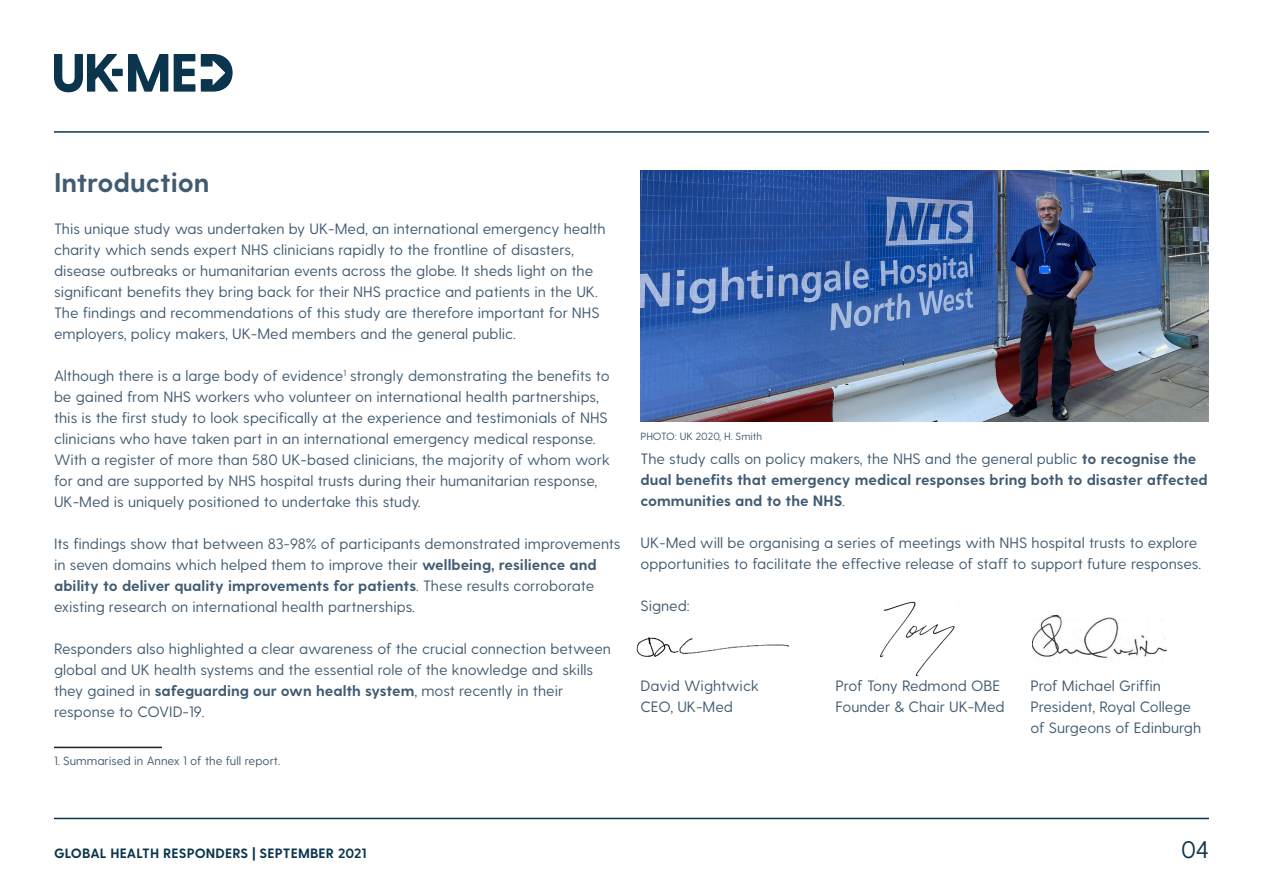
<style>
.page{position:relative;width:1263px;height:893px;background:#fff}
.page>*{position:absolute;margin:0;border:0;box-sizing:border-box;transform-origin:0 0}
.Heading{font:700 27px "Greycliff CF";color:#415b72}
.t1{font:24px "Greycliff CF";color:#0a354d}
.Body_COPY{font:15px/21px "Greycliff CF";color:#415b72}
.Body_COPY-2{font:700 15px/21px "Greycliff CF";color:#415b72}
.t2{font:700 13.5px "Greycliff CF";letter-spacing:.01em;color:#0a354d}
.Footnote{font:12px "Greycliff CF";color:#415b72}
.Photo_credit{font:10.5px "Greycliff CF";color:#415b72}
.s1{font-weight:700}
.s2{font-weight:400}
</style>
<div class="page">
<svg style="left:174px;top:54px;width:21px;height:38px"></svg>
<svg style="left:128px;top:54px;width:40px;height:38px"></svg>
<svg style="left:54px;top:54px;width:64px;height:38px"></svg>
<svg style="left:201px;top:54px;width:32px;height:38px"></svg>
<div style="left:112px;top:69px;width:11px;height:7px;background:#0a354d"></div>
<hr style="left:54px;top:131px;width:1155px;height:2px;background:#0a354d">
<hr style="left:54px;top:818px;width:1155px;height:1px;background:#0a354d">
<hr style="left:54px;top:747px;width:108px;height:1px;background:#231f20">
<img style="left:640px;top:170px;width:569px;height:252px">
<img style="left:636px;top:637px;width:154px;height:20px">
<img style="left:876px;top:601px;width:79px;height:79px">
<img style="left:1032px;top:616px;width:135px;height:43px">
<p class="Heading" style="left:54px;top:166px;width:157px">Introduction</p>
<p class="Body_COPY" style="left:54px;top:218px;width:553px">This unique study was undertaken by UK-Med, an international emergency health charity which sends expert NHS clinicians rapidly to the frontline of disasters, disease outbreaks or humanitarian events across the globe. It sheds light on the significant benefits they bring back for their NHS practice and patients in the UK.<br>The findings and recommendations of this study are therefore important for NHS employers, policy makers, UK-Med members and the general public.</p>
<p class="Body_COPY" style="left:54px;top:365px;width:557px">Although there is a large body of evidence<sup>1</sup> strongly demonstrating the benefits to be gained from NHS workers who volunteer on international health partnerships, this is the first study to look specifically at the experience and testimonials of NHS clinicians who have taken part in an international emergency medical response.<br>With a register of more than 580 UK-based clinicians, the majority of whom work for and are supported by NHS hospital trusts during their humanitarian response, UK-Med is uniquely positioned to undertake this study.</p>
<p class="Body_COPY" style="left:54px;top:533px;width:568px">Its findings show that between 83-98% of participants demonstrated improvements in seven domains which helped them to improve their <span class="s1">wellbeing, resilience and ability to deliver quality improvements for patients</span>. These results corroborate existing research on international health partnerships.</p>
<p class="Body_COPY" style="left:54px;top:638px;width:558px">Responders also highlighted a clear awareness of the crucial connection between global and UK health systems and the essential role of the knowledge and skills they gained in <span class="s1">safeguarding our own health system</span>, most recently in their response to COVID-19.</p>
<p class="Footnote" style="left:54px;top:754px;width:228px">1. Summarised in Annex 1 of the full report.</p>
<p class="Photo_credit" style="left:640px;top:430px;width:123px">PHOTO: UK 2020, H. Smith</p>
<p class="Body_COPY-2" style="left:640px;top:449px;width:569px"><span class="s2">The study calls on policy makers, the NHS and the general public</span> to recognise the dual benefits that emergency medical responses bring both to disaster affected communities and to the NHS<span class="s2">.</span></p>
<p class="Body_COPY" style="left:640px;top:532px;width:562px">UK-Med will be organising a series of meetings with NHS hospital trusts to explore opportunities to facilitate the effective release of staff to support future responses.</p>
<p class="Body_COPY" style="left:640px;top:595px;width:51px">Signed:</p>
<p class="Body_COPY" style="left:640px;top:676px;width:120px">David Wightwick</p>
<p class="Body_COPY" style="left:640px;top:697px;width:94px">CEO, UK-Med</p>
<p class="Body_COPY" style="left:835px;top:676px;width:166px">Prof Tony Redmond OBE</p>
<p class="Body_COPY" style="left:835px;top:697px;width:171px">Founder &amp; Chair UK-Med</p>
<p class="Body_COPY" style="left:1030px;top:676px;width:132px">Prof Michael Griffin</p>
<p class="Body_COPY" style="left:1030px;top:697px;width:172px">President, Royal College of Surgeons of Edinburgh</p>
<p class="t2" style="left:54px;top:845px;width:314px">GLOBAL HEALTH RESPONDERS | SEPTEMBER 2021</p>
<p class="t1" style="left:1181px;top:835px;width:29px">04</p>
</div>
